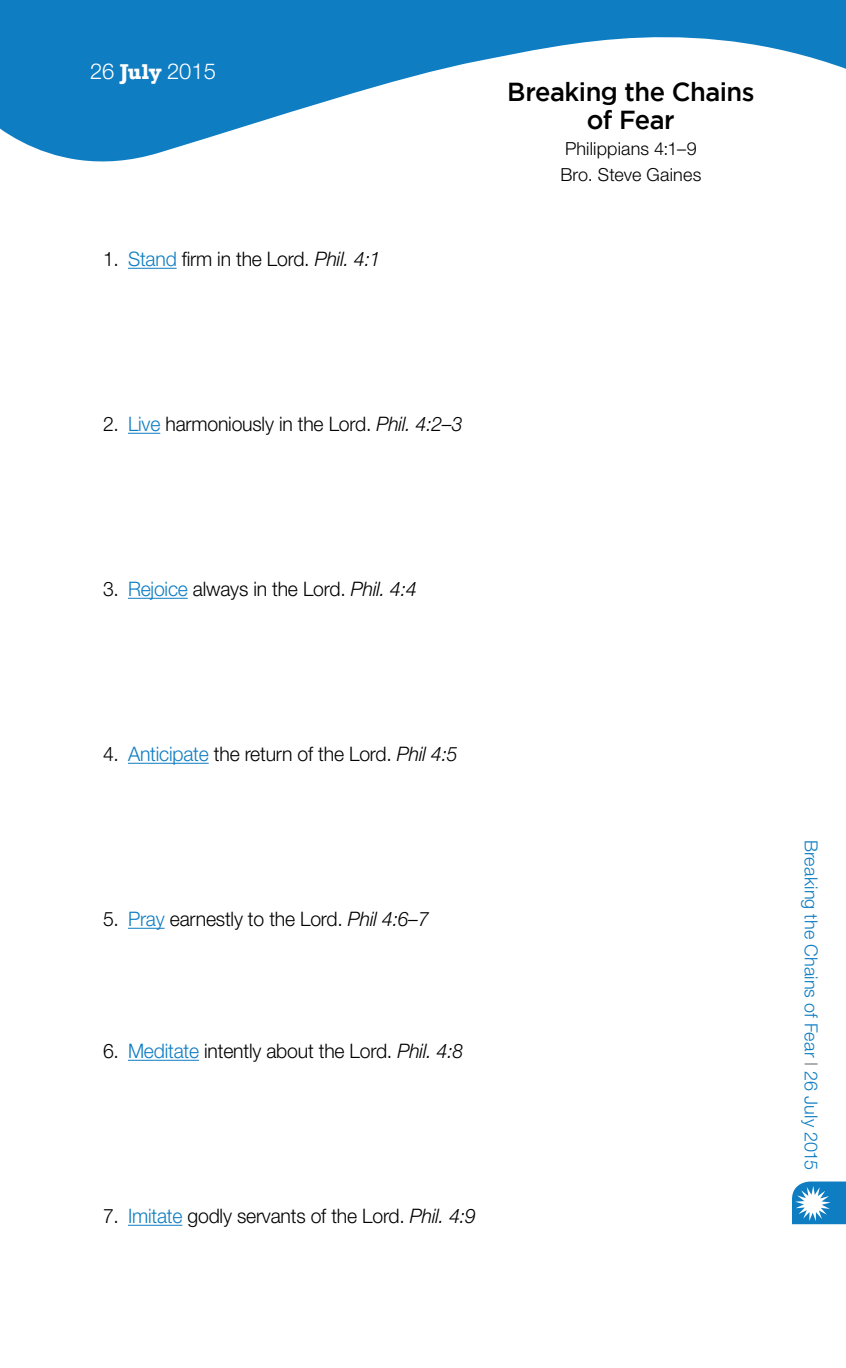
<style>
.page{position:relative;width:846px;height:1368px;background:#fff}
.page>*{position:absolute;margin:0;border:0;box-sizing:border-box;transform-origin:0 0}
.t1{font:500 26px/28px "Gotham";letter-spacing:-.02em;color:#000;text-align:center}
.t2{font:300 22px "Helvetica Neue LT Std";color:#fff}
.t3{font:300 20px "Helvetica Neue LT Std";letter-spacing:-.01em;color:#000}
.t4{font:300 18px "Helvetica Neue LT Std";letter-spacing:.01em;color:#0e7dc2}
.t5{font:300 18px/26px "Helvetica Neue LT Std";letter-spacing:.01em;color:#000}
.s1{font-family:"Rockwell";font-weight:700}
.s2{color:#0e7dc2}
.s3{font-style:italic}
.s4{color:#807f83}
</style>
<div class="page">
<hr style="left:128px;top:268px;width:49px;height:1px;background:#0e7dc2">
<hr style="left:128px;top:433px;width:32px;height:1px;background:#0e7dc2">
<hr style="left:128px;top:598px;width:60px;height:1px;background:#0e7dc2">
<hr style="left:128px;top:763px;width:81px;height:1px;background:#0e7dc2">
<hr style="left:128px;top:928px;width:37px;height:1px;background:#0e7dc2">
<hr style="left:128px;top:1060px;width:71px;height:1px;background:#0e7dc2">
<hr style="left:128px;top:1225px;width:54px;height:1px;background:#0e7dc2">
<svg style="left:0;top:0;width:846px;height:162px;fill:#0e7dc2"></svg>
<svg style="left:792px;top:1182px;width:54px;height:42px"></svg>
<p class="t2" style="left:90px;top:58px;width:127px">26 <span class="s1">July</span> 2015</p>
<p class="t3" style="left:103px;top:247px;width:279px">1. <span class="s2">Stand</span> firm in the Lord. <span class="s3">Phil. 4:1</span></p>
<h1 class="t1" style="left:507px;top:77px;width:249px">Breaking the Chains of Fear</h1>
<p class="t5" style="left:560px;top:135px;width:143px">Philippians 4:1–9<br>Bro. Steve Gaines</p>
<p class="t3" style="left:103px;top:412px;width:361px">2. <span class="s2">Live</span> harmoniously in the Lord. <span class="s3">Phil. 4:2–3</span></p>
<p class="t3" style="left:103px;top:577px;width:315px">3. <span class="s2">Rejoice</span> always in the Lord. <span class="s3">Phil. 4:4</span></p>
<p class="t3" style="left:103px;top:742px;width:356px">4. <span class="s2">Anticipate</span> the return of the Lord. <span class="s3">Phil 4:5</span></p>
<p class="t3" style="left:103px;top:907px;width:327px">5. <span class="s2">Pray</span> earnestly to the Lord. <span class="s3">Phil 4:6–7</span></p>
<p class="t3" style="left:103px;top:1039px;width:362px">6. <span class="s2">Meditate</span> intently about the Lord. <span class="s3">Phil. 4:8</span></p>
<p class="t3" style="left:103px;top:1204px;width:374px">7. <span class="s2">Imitate</span> godly servants of the Lord. <span class="s3">Phil. 4:9</span></p>
<p class="t4" style="left:822px;top:840px;width:332px;rotate:90deg">Breaking the Chains of Fear <span class="s4">I</span> 26 July 2015</p>
</div>
